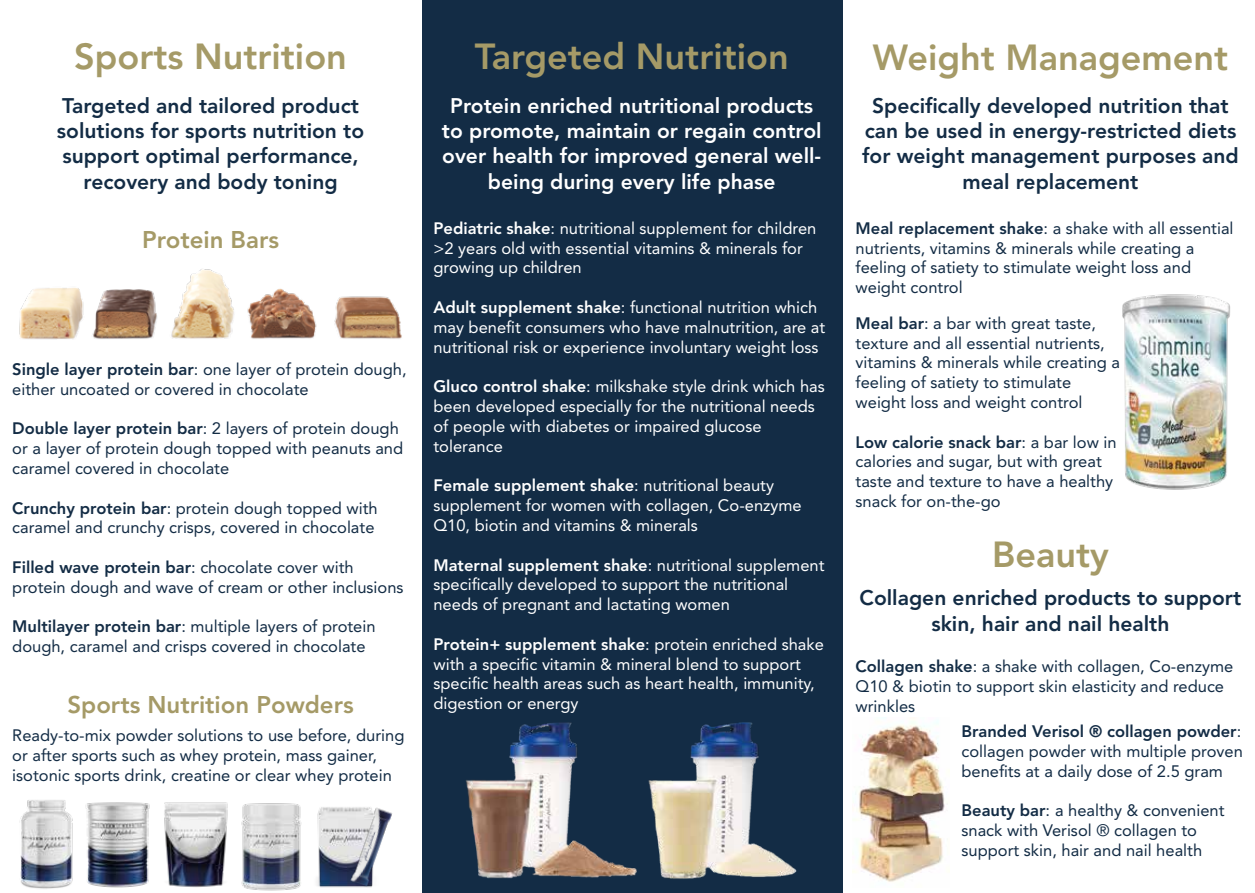
<style>
.page{position:relative;width:1255px;height:893px;background:#fff}
.page>*{position:absolute;margin:0;border:0;box-sizing:border-box;transform-origin:0 0}
.t1{font:800 36px "Avenir LT Std";color:#a59a67}
.t2{font:800 24px "Avenir LT Std";color:#a59a67}
.t3{font:800 21px/25.2px "Avenir LT Std";color:#132c45;text-align:center}
.t4{font:800 21px/25.2px "Avenir LT Std";color:#fff;text-align:center}
.t5{font:16.5px/19.8px "Avenir LT Std";color:#132c45}
.t6{font:16.5px/19.8px "Avenir LT Std";color:#fff}
.s1{font-weight:800}
</style>
<div class="page">
<img style="left:19px;top:0;width:1211px;height:893px">
<h1 class="t1" style="left:74px;top:35px;width:274px">Sports Nutrition</h1>
<h1 class="t1" style="left:475px;top:36px;width:315px">Targeted Nutrition</h1>
<h1 class="t1" style="left:872px;top:36px;width:357px">Weight Management</h1>
<p class="t3" style="left:57px;top:93px;width:309px">Targeted and tailored product solutions for sports nutrition to support optimal performance, recovery and body toning</p>
<p class="t4" style="left:442px;top:93px;width:381px">Protein enriched nutritional products to promote, maintain or regain control over health for improved general well&shy;being during every life phase</p>
<p class="t3" style="left:862px;top:93px;width:378px">Specifically developed nutrition that can be used in energy-restricted diets for weight management purposes and meal replacement</p>
<h2 class="t2" style="left:142px;top:226px;width:138px">Protein Bars</h2>
<p class="t5" style="left:12px;top:360px;width:396px"><span class="s1">Single layer protein bar</span>: one layer of protein dough, either uncoated or covered in chocolate</p>
<p class="t5" style="left:12px;top:419px;width:392px"><span class="s1">Double layer protein bar</span>: 2 layers of protein dough or a layer of protein dough topped with peanuts and caramel covered in chocolate</p>
<p class="t5" style="left:12px;top:498px;width:367px"><span class="s1">Crunchy protein bar</span>: protein dough topped with caramel and crunchy crisps, covered in chocolate</p>
<p class="t5" style="left:12px;top:558px;width:393px"><span class="s1">Filled wave protein bar</span>: chocolate cover with protein dough and wave of cream or other inclusions</p>
<p class="t5" style="left:12px;top:617px;width:365px"><span class="s1">Multilayer protein bar</span>: multiple layers of protein dough, caramel and crisps covered in chocolate</p>
<h2 class="t2" style="left:67px;top:690px;width:288px">Sports Nutrition Powders</h2>
<p class="t5" style="left:12px;top:726px;width:393px">Ready-to-mix powder solutions to use before, during or after sports such as whey protein, mass gainer, isotonic sports drink, creatine or clear whey protein</p>
<p class="t6" style="left:433px;top:218px;width:384px"><span class="s1">Pediatric shake</span>: nutritional supplement for children &gt;2 years old with essential vitamins &amp; minerals for growing up children</p>
<p class="t6" style="left:433px;top:298px;width:393px"><span class="s1">Adult supplement shake</span>: functional nutrition which may benefit consumers who have malnutrition, are at nutritional risk or experience involuntary weight loss</p>
<p class="t6" style="left:433px;top:377px;width:393px"><span class="s1">Gluco control shake</span>: milkshake style drink which has been developed especially for the nutritional needs of people with diabetes or impaired glucose tolerance</p>
<p class="t6" style="left:433px;top:476px;width:370px"><span class="s1">Female supplement shake</span>: nutritional beauty supplement for women with collagen, Co-enzyme<br>Q10, biotin and vitamins &amp; minerals</p>
<p class="t6" style="left:433px;top:555px;width:392px"><span class="s1">Maternal supplement shake</span>: nutritional supplement specifically developed to support the nutritional needs of pregnant and lactating women</p>
<p class="t6" style="left:433px;top:634px;width:392px"><span class="s1">Protein+ supplement shake</span>: protein enriched shake with a specific vitamin &amp; mineral blend to support specific health areas such as heart health, immunity, digestion or energy</p>
<p class="t5" style="left:855px;top:218px;width:379px"><span class="s1">Meal replacement shake</span>: a shake with all essential nutrients, vitamins &amp; minerals while creating a feeling of satiety to stimulate weight loss and weight control</p>
<p class="t5" style="left:855px;top:313px;width:266px"><span class="s1">Meal bar</span>: a bar with great taste, texture and all essential nutrients, vitamins &amp; minerals while creating a feeling of satiety to stimulate weight loss and weight control</p>
<p class="t5" style="left:855px;top:432px;width:262px"><span class="s1">Low calorie snack bar</span>: a bar low in calories and sugar, but with great taste and texture to have a healthy snack for on-the-go</p>
<h1 class="t1" style="left:992px;top:533px;width:118px">Beauty</h1>
<p class="t3" style="left:859px;top:586px;width:383px">Collagen enriched products to support skin, hair and nail health</p>
<p class="t5" style="left:855px;top:657px;width:379px"><span class="s1">Collagen shake</span>: a shake with collagen, Co-enzyme<br>Q10 &amp; biotin to support skin elasticity and reduce wrinkles</p>
<p class="t5" style="left:961px;top:722px;width:283px;text-align:justify"><span class="s1">Branded Verisol ® collagen powder</span>: collagen powder with multiple proven benefits at a daily dose of 2.5 gram</p>
<p class="t5" style="left:961px;top:801px;width:264px"><span class="s1">Beauty bar</span>: a healthy &amp; convenient snack with Verisol ® collagen to support skin, hair and nail health</p>
</div>
